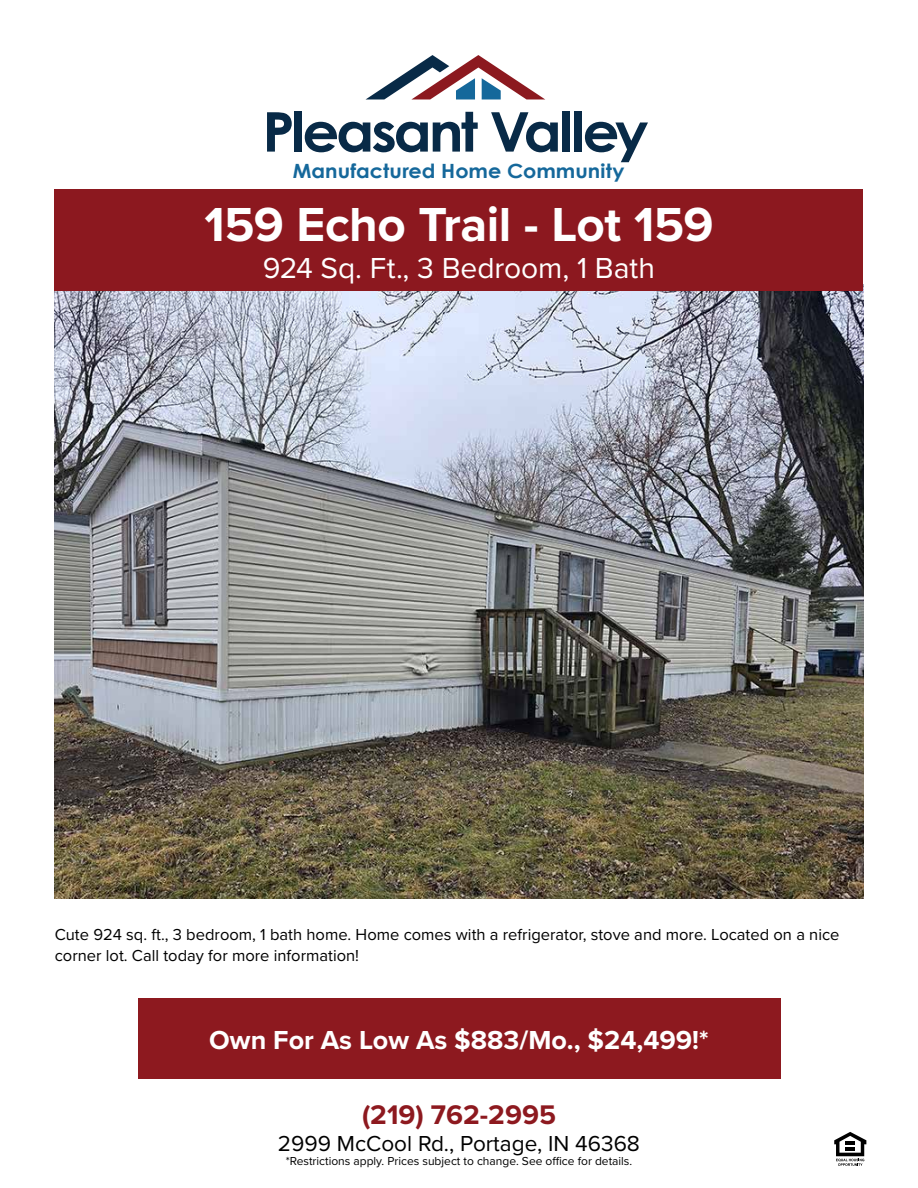
<style>
.page{position:relative;width:918px;height:1188px;background:#fff}
.page>*{position:absolute;margin:0;border:0;box-sizing:border-box;transform-origin:0 0}
.t1{font:700 54.75px "Century Gothic";letter-spacing:-.05em;color:#082a47;scale:1.06 1}
.t2{font:700 49.5px "Proxima Nova";letter-spacing:-.01em;color:#fff}
.t3{font:30px "Proxima Nova";letter-spacing:-.005em;color:#fff}
.t4{font:700 27.9px "Proxima Nova";color:#8d191f}
.t5{font:700 27px "Proxima Nova";color:#fff}
.t6{font:22.5px "Proxima Nova";color:#000}
.t7{font:700 19.65px "Century Gothic";color:#15689b;scale:1.06 1}
.t8{font:16.5px/21px "Proxima Nova";color:#000}
.t9{font:12px "Proxima Nova";color:#000}
</style>
<div class="page">
<img style="left:55px;top:285px;width:809px;height:614px">
<div style="left:55px;top:189px;width:808px;height:102px;background:#8c181f"></div>
<svg style="left:366px;top:55px;width:179px;height:44px"></svg>
<svg style="left:834px;top:1132px;width:32px;height:34px"></svg>
<div style="left:138px;top:999px;width:642px;height:80px;background:#8d191f"></div>
<h1 class="t1" style="left:262px;top:90px;width:366px">Pleasant Valley</h1>
<p class="t7" style="left:293px;top:156px;width:315px">Manufactured Home Community</p>
<h2 class="t2" style="left:204px;top:187px;width:511px">159 Echo Trail - Lot 159</h2>
<h3 class="t3" style="left:263px;top:245px;width:394px">924 Sq. Ft., 3 Bedroom, 1 Bath</h3>
<p class="t8" style="left:55px;top:923px;width:786px">Cute 924 sq. ft., 3 bedroom, 1 bath home. Home comes with a refrigerator, stove and more. Located on a nice corner lot. Call today for more information!</p>
<h3 class="t5" style="left:209px;top:1020px;width:501px">Own For As Low As $883/Mo., $24,499!*</h3>
<h3 class="t4" style="left:362px;top:1094px;width:195px">(219) 762-2995</h3>
<h3 class="t6" style="left:278px;top:1127px;width:364px">2999 McCool Rd., Portage, IN 46368</h3>
<p class="t9" style="left:286px;top:1153px;width:348px">*Restrictions apply. Prices subject to change. See office for details.</p>
</div>
